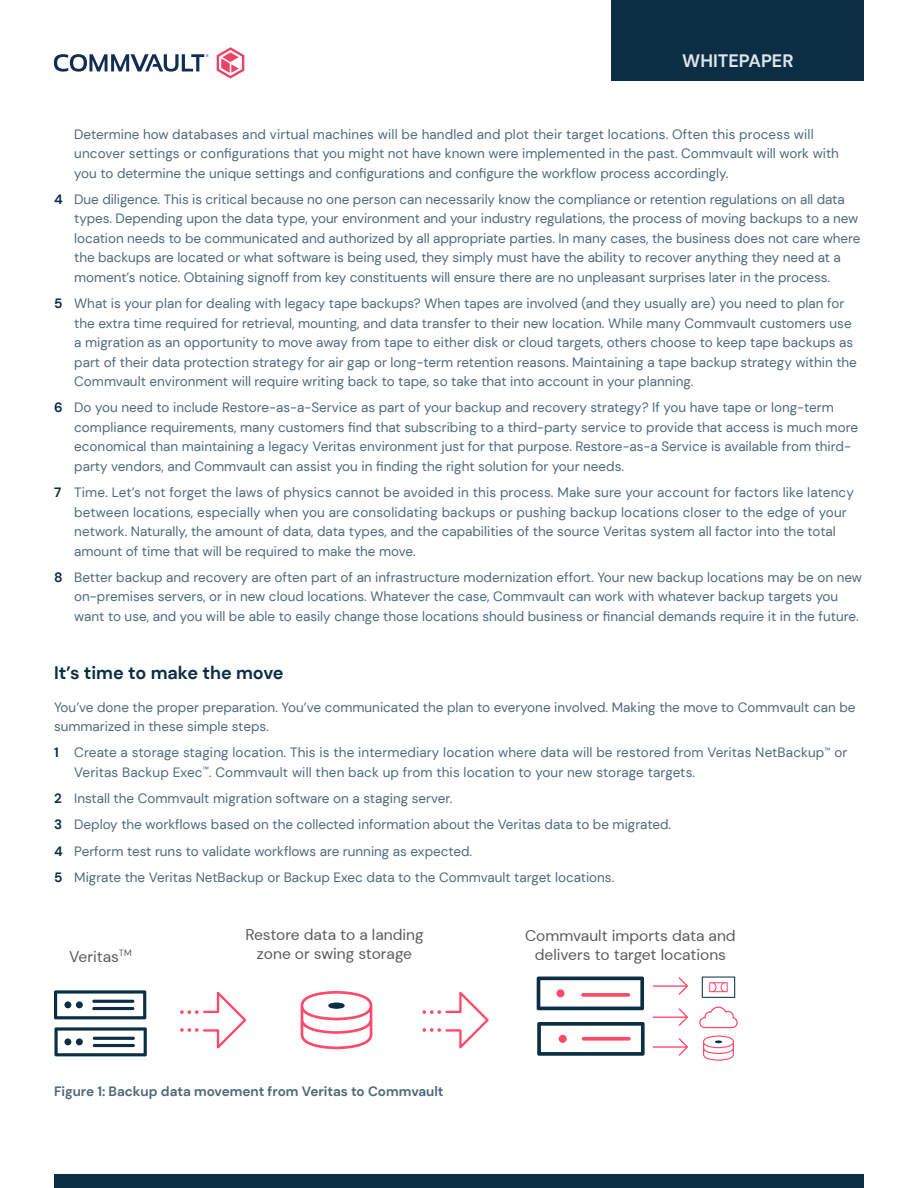
<style>
.page{position:relative;width:918px;height:1188px;background:#fff}
.page>*{position:absolute;margin:0;border:0;box-sizing:border-box;transform-origin:0 0}
.t1{font:700 18px "DM Sans";color:#0b2e44}
.t2{font:700 18px "DM Sans";color:#dde5ed}
.t3{font:15.6px/18.8px "DM Sans";color:#595959;text-align:center}
.t4{font:13.5px/19.5px "DM Sans";color:#4f697b}
.t5{font:700 13.5px "DM Sans";color:#4f697b}
.s1{font-weight:700;color:#0b2e44}
</style>
<div class="page">
<div style="left:612px;top:0;width:252px;height:81px;background:#0b2e44"></div>
<svg style="left:54px;top:54px;width:155px;height:18px"></svg>
<svg style="left:217px;top:47px;width:27px;height:32px"></svg>
<div style="left:54px;top:1174px;width:810px;height:14px;background:#0b2e44"></div>
<svg style="left:301px;top:991px;width:71px;height:58px"></svg>
<div style="left:328px;top:1003px;width:17px;height:6px;background:#0b2e44;border-radius:50%"></div>
<svg style="left:180px;top:992px;width:66px;height:56px"></svg>
<svg style="left:54px;top:990px;width:92px;height:29px"></svg>
<hr style="left:92px;top:1000px;width:42px;height:3px;background:#0b2e44;border-radius:2px">
<hr style="left:92px;top:1007px;width:42px;height:3px;background:#0b2e44;border-radius:2px">
<div style="left:64px;top:1001px;width:7px;height:7px;background:#0b2e44;border-radius:50%"></div>
<div style="left:76px;top:1001px;width:7px;height:7px;background:#0b2e44;border-radius:50%"></div>
<svg style="left:54px;top:1027px;width:93px;height:29px"></svg>
<hr style="left:93px;top:1037px;width:42px;height:3px;background:#0b2e44;border-radius:2px">
<hr style="left:93px;top:1044px;width:42px;height:3px;background:#0b2e44;border-radius:2px">
<svg style="left:537px;top:977px;width:107px;height:33px"></svg>
<svg style="left:581px;top:993px;width:49px;height:4px"></svg>
<div style="left:557px;top:989px;width:8px;height:8px;background:#ff4a6a;border-radius:50%"></div>
<svg style="left:537px;top:1022px;width:108px;height:34px"></svg>
<svg style="left:582px;top:1037px;width:49px;height:4px"></svg>
<div style="left:559px;top:1035px;width:8px;height:8px;background:#ff4a6a;border-radius:50%"></div>
<svg style="left:699px;top:1007px;width:39px;height:21px"></svg>
<svg style="left:702px;top:977px;width:33px;height:21px"></svg>
<svg style="left:422px;top:992px;width:67px;height:56px"></svg>
<svg style="left:703px;top:1035px;width:31px;height:26px"></svg>
<svg style="left:653px;top:977px;width:35px;height:18px"></svg>
<svg style="left:653px;top:1008px;width:35px;height:18px"></svg>
<svg style="left:653px;top:1038px;width:35px;height:18px"></svg>
<h1 class="t2" style="left:682px;top:50px;width:113px">WHITEPAPER</h1>
<p class="t4" style="left:74px;top:124px;width:766px">Determine how databases and virtual machines will be handled and plot their target locations. Often this process will uncover settings or configurations that you might not have known were implemented in the past. Commvault will work with you to determine the unique settings and configurations and configure the workflow process accordingly.</p>
<p class="t4" style="left:74px;top:189px;width:788px;text-indent:-20px"><span class="s1">4</span> Due diligence. This is critical because no one person can necessarily know the compliance or retention regulations on all data types. Depending upon the data type, your environment and your industry regulations, the process of moving backups to a new location needs to be communicated and authorized by all appropriate parties. In many cases, the business does not care where the backups are located or what software is being used, they simply must have the ability to recover anything they need at a moment’s notice. Obtaining signoff from key constituents will ensure there are no unpleasant surprises later in the process.</p>
<p class="t4" style="left:74px;top:294px;width:784px;text-indent:-20px"><span class="s1">5</span> What is your plan for dealing with legacy tape backups? When tapes are involved (and they usually are) you need to plan for the extra time required for retrieval, mounting, and data transfer to their new location. While many Commvault customers use a migration as an opportunity to move away from tape to either disk or cloud targets, others choose to keep tape backups as part of their data protection strategy for air gap or long-term retention reasons. Maintaining a tape backup strategy within the Commvault environment will require writing back to tape, so take that into account in your planning.</p>
<p class="t4" style="left:74px;top:398px;width:785px;text-indent:-20px"><span class="s1">6</span> Do you need to include Restore-as-a-Service as part of your backup and recovery strategy? If you have tape or long-term compliance requirements, many customers find that subscribing to a third-party service to provide that access is much more economical than maintaining a legacy Veritas environment just for that purpose. Restore-as-a Service is available from third&shy;party vendors, and Commvault can assist you in finding the right solution for your needs.</p>
<p class="t4" style="left:74px;top:483px;width:781px;text-indent:-20px"><span class="s1">7</span> Time. Let’s not forget the laws of physics cannot be avoided in this process. Make sure your account for factors like latency between locations, especially when you are consolidating backups or pushing backup locations closer to the edge of your network. Naturally, the amount of data, data types, and the capabilities of the source Veritas system all factor into the total amount of time that will be required to make the move.</p>
<p class="t4" style="left:74px;top:567px;width:789px;text-indent:-20px"><span class="s1">8</span> Better backup and recovery are often part of an infrastructure modernization effort. Your new backup locations may be on new on-premises servers, or in new cloud locations. Whatever the case, Commvault can work with whatever backup targets you want to use, and you will be able to easily change those locations should business or financial demands require it in the future.</p>
<h1 class="t1" style="left:54px;top:661px;width:231px">It’s time to make the move</h1>
<p class="t4" style="left:54px;top:697px;width:803px">You’ve done the proper preparation. You’ve communicated the plan to everyone involved. Making the move to Commvault can be summarized in these simple steps.</p>
<p class="t4" style="left:74px;top:743px;width:775px;text-indent:-20px"><span class="s1">1</span> Create a storage staging location. This is the intermediary location where data will be restored from Veritas NetBackup<sup>™</sup> or<br>Veritas Backup Exec<sup>™</sup>. Commvault will then back up from this location to your new storage targets.</p>
<p class="t4" style="left:54px;top:785px;width:619px;line-height:26.2px"><span class="s1">2</span> Install the Commvault migration software on a staging server.<br><span class="s1">3</span> Deploy the workflows based on the collected information about the Veritas data to be migrated.<br><span class="s1">4</span> Perform test runs to validate workflows are running as expected.<br><span class="s1">5</span> Migrate the Veritas NetBackup or Backup Exec data to the Commvault target locations.</p>
<p class="t3" style="left:69px;top:947px;width:64px">Veritas<sup>TM</sup></p>
<p class="t3" style="left:245px;top:926px;width:180px">Restore data to a landing zone or swing storage</p>
<p class="t3" style="left:525px;top:926px;width:212px">Commvault imports data and delivers to target locations</p>
<p class="t5" style="left:54px;top:1083px;width:391px">Figure 1: Backup data movement from Veritas to Commvault</p>
</div>
